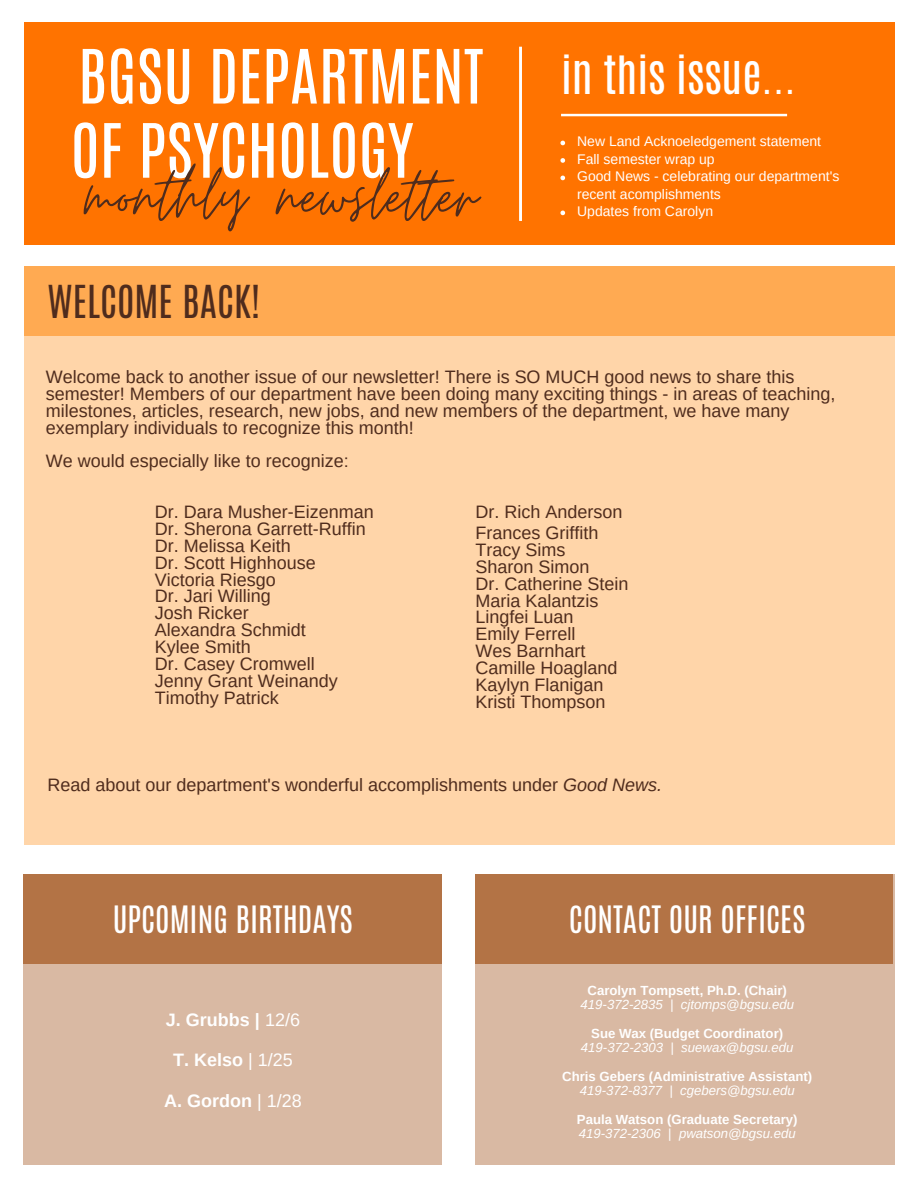
<style>
.page{position:relative;width:918px;height:1188px;background:#fff}
.page>*{position:absolute;margin:0;border:0;box-sizing:border-box;transform-origin:0 0}
.t1{font:81.9px "Moon Time";color:#4f2c1d}
.t2{font:63.6px "Antonio";color:#fff}
.t3{font:44.1px "Antonio";color:#fff}
.t4{font:37.95px "Antonio";color:#4f2c1d}
.t5{font:31.5px "Antonio";color:#fff}
.t6{font:18px/16.8px "Arimo";color:#4f2c1d}
.t7{font:18px "Arimo";color:#4f2c1d}
.t8{font:700 18px "Arimo";color:#fff}
.t9{font:13.95px/17.5px "Arimo";color:#fff}
.t10{font:700 13.2px "Arimo";color:#fff}
.t11{font:italic 13.2px "Arimo";color:#fff}
.s1{font-style:italic}
.s2{font-weight:400}
.s3{font-style:normal}
</style>
<div class="page">
<div style="left:24px;top:266px;width:871px;height:579px;background:#ffd5a9"></div>
<div style="left:24px;top:266px;width:871px;height:70px;background:#ffaa52"></div>
<div style="left:24px;top:874px;width:418px;height:290px;background:#d9b9a3"></div>
<div style="left:476px;top:874px;width:419px;height:290px;background:#d9b9a3"></div>
<div style="left:24px;top:874px;width:418px;height:90px;background:#b37345"></div>
<div style="left:24px;top:22px;width:870px;height:223px;background:#ff7300"></div>
<svg style="left:561px;top:114px;width:226px;height:2px"></svg>
<svg style="left:560px;top:141px;width:5px;height:4px"></svg>
<svg style="left:560px;top:158px;width:5px;height:5px"></svg>
<svg style="left:560px;top:176px;width:5px;height:4px"></svg>
<svg style="left:560px;top:211px;width:5px;height:4px"></svg>
<svg style="left:519px;top:47px;width:3px;height:174px"></svg>
<div style="left:476px;top:874px;width:417px;height:90px;background:#b37345"></div>
<p class="t2" style="left:78px;top:31px;width:407px">BGSU DEPARTMENT</p>
<p class="t2" style="left:71px;top:105px;width:345px">OF PSYCHOLOGY</p>
<p class="t1" style="left:84px;top:146px;width:394px">monthly newsletter</p>
<p class="t4" style="left:48px;top:274px;width:214px">WELCOME BACK!</p>
<p class="t3" style="left:561px;top:44px;width:236px">in this issue...</p>
<p class="t9" style="left:577px;top:133px;width:245px">New Land Acknoeledgement statement</p>
<p class="t9" style="left:577px;top:150px;width:139px">Fall semester wrap up</p>
<p class="t9" style="left:577px;top:168px;width:264px">Good News - celebrating our department's recent acomplishments</p>
<p class="t9" style="left:577px;top:203px;width:137px">Updates from Carolyn</p>
<p class="t6" style="left:46px;top:368px;width:791px">Welcome back to another issue of our newsletter! There is SO MUCH good news to share this semester! Members of our department have been doing many exciting things - in areas of teaching, milestones, articles, research, new jobs, and new members of the department, we have many exemplary individuals to recognize this month!</p>
<p class="t6" style="left:46px;top:453px;width:304px">We would especially like to recognize:</p>
<p class="t6" style="left:155px;top:503px;width:220px">Dr. Dara Musher-Eizenman</p>
<p class="t6" style="left:155px;top:520px;width:212px">Dr. Sherona Garrett-Ruffin</p>
<p class="t6" style="left:155px;top:537px;width:137px">Dr. Melissa Keith</p>
<p class="t6" style="left:155px;top:554px;width:162px">Dr. Scott Highhouse</p>
<p class="t6" style="left:155px;top:571px;width:122px">Victoria Riesgo</p>
<p class="t6" style="left:155px;top:588px;width:117px">Dr. Jari Willing</p>
<p class="t6" style="left:155px;top:605px;width:95px">Josh Ricker</p>
<p class="t6" style="left:155px;top:621px;width:152px">Alexandra Schmidt</p>
<p class="t6" style="left:155px;top:638px;width:97px">Kylee Smith</p>
<p class="t6" style="left:155px;top:655px;width:161px">Dr. Casey Cromwell</p>
<p class="t6" style="left:155px;top:672px;width:184px">Jenny Grant Weinandy</p>
<p class="t6" style="left:155px;top:689px;width:125px">Timothy Patrick</p>
<p class="t7" style="left:476px;top:501px;width:148px">Dr. Rich Anderson</p>
<p class="t6" style="left:476px;top:524px;width:124px">Frances Griffith</p>
<p class="t6" style="left:476px;top:541px;width:91px">Tracy Sims</p>
<p class="t6" style="left:476px;top:558px;width:115px">Sharon Simon</p>
<p class="t6" style="left:476px;top:575px;width:154px">Dr. Catherine Stein</p>
<p class="t6" style="left:476px;top:592px;width:124px">Maria Kalantzis</p>
<p class="t6" style="left:476px;top:609px;width:99px">Lingfei Luan</p>
<p class="t6" style="left:476px;top:626px;width:101px">Emily Ferrell</p>
<p class="t6" style="left:476px;top:643px;width:111px">Wes Barnhart</p>
<p class="t6" style="left:476px;top:659px;width:143px">Camille Hoagland</p>
<p class="t6" style="left:476px;top:676px;width:129px">Kaylyn Flanigan</p>
<p class="t6" style="left:476px;top:693px;width:131px">Kristi Thompson</p>
<p class="t7" style="left:48px;top:775px;width:616px">Read about our department's wonderful accomplishments under <span class="s1">Good News.</span></p>
<p class="t5" style="left:113px;top:897px;width:242px">UPCOMING BIRTHDAYS</p>
<p class="t8" style="left:166px;top:1009px;width:136px">J. Grubbs | <span class="s2">12/6</span></p>
<p class="t8" style="left:173px;top:1050px;width:121px">T. Kelso <span class="s2">| 1/25</span></p>
<p class="t8" style="left:164px;top:1090px;width:139px">A. Gordon <span class="s2">| 1/28</span></p>
<p class="t5" style="left:569px;top:897px;width:238px">CONTACT OUR OFFICES</p>
<p class="t10" style="left:588px;top:983px;width:201px">Carolyn Tompsett, Ph.D. (Chair)</p>
<p class="t11" style="left:581px;top:997px;width:215px">419-372-2835 | cjtomps@bgsu.edu</p>
<p class="t10" style="left:591px;top:1026px;width:193px">Sue Wax (Budget Coordinator)</p>
<p class="t11" style="left:581px;top:1040px;width:214px">419-372-2303 | suewax@bgsu.edu</p>
<p class="t10" style="left:562px;top:1069px;width:251px">Chris Gebers (Administrative Assistant)</p>
<p class="t11" style="left:580px;top:1083px;width:216px">419-372-8377 | cgebers@bgsu.edu</p>
<p class="t10" style="left:577px;top:1112px;width:222px">Paula Watson (Graduate Secretary)</p>
<p class="t11" style="left:579px;top:1126px;width:219px">419-372-2306 <span class="s3">|</span> pwatson@bgsu.edu</p>
</div>
